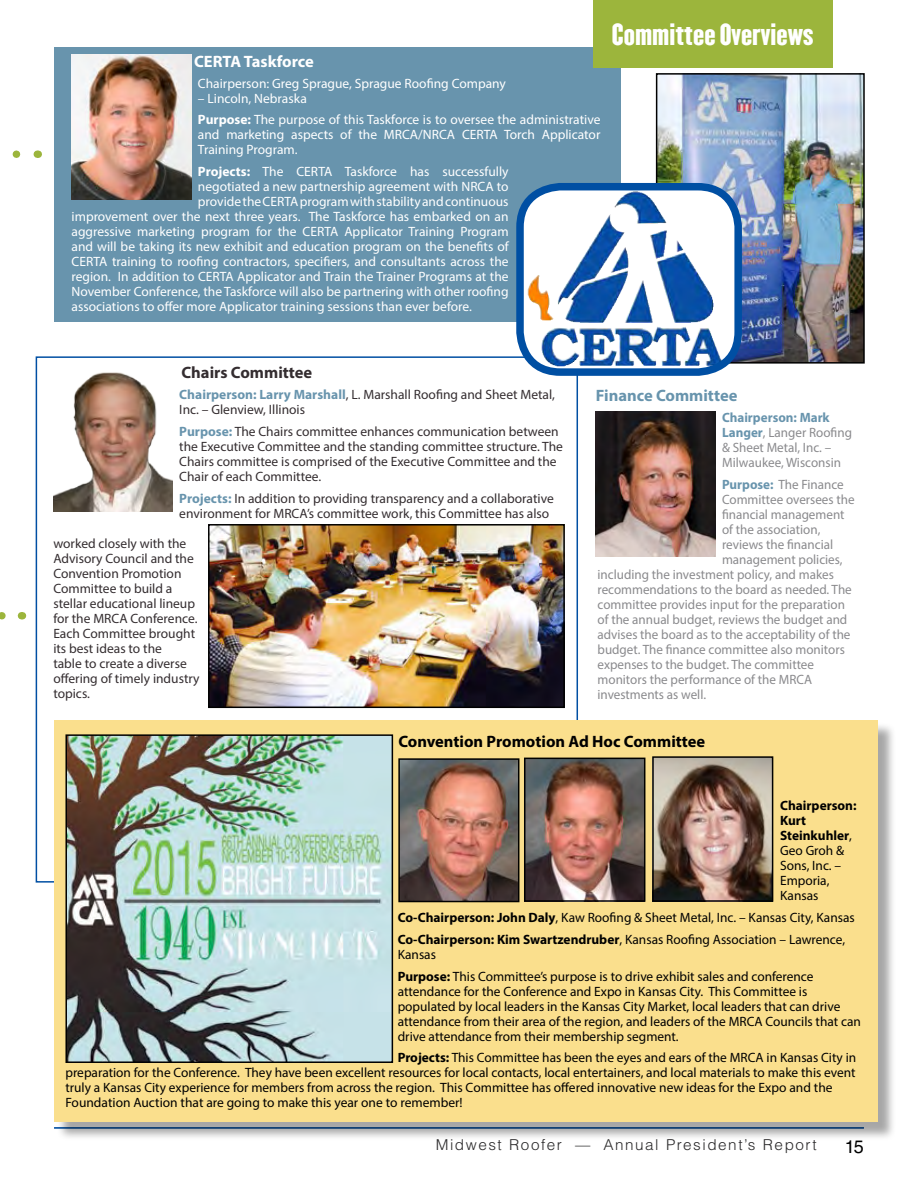
<style>
.page{position:relative;width:918px;height:1188px;background:#fff}
.page>*{position:absolute;margin:0;border:0;box-sizing:border-box;transform-origin:0 0}
.t1{font:27px "Champion HTF Lightweight";color:#fff}
.t2{font:18px "Helvetica LT Std";color:#000}
.t3{font:700 16.5px "Myriad Pro";color:#000}
.t4{font:700 16.5px "Myriad Pro";color:#6894ad}
.t5{font:700 16.5px "Myriad Pro";color:#342d30}
.t6{font:700 16.5px "Myriad Pro";color:#fff}
.t7{font:300 15px "Helvetica LT Std";letter-spacing:.1em;color:#292829}
.t8{font:13.5px/15px "Myriad Pro";color:#000}
.t9{font:13.5px/21.8px "Myriad Pro";color:#fff}
.t10{font:13.5px/15px "Myriad Pro";color:#342d30}
.t11{font:13.5px/15px "Myriad Pro";color:#8a8a8d}
.s1{font-weight:700}
.s2{font-weight:700;color:#6894ad}
</style>
<div class="page">
<svg style="left:0;top:612px;width:6px;height:8px"></svg>
<hr style="left:54px;top:1127px;width:810px;height:2px;background:#004fa3">
<div style="left:54px;top:47px;width:567px;height:275px;background:#6894ad"></div>
<img style="left:659px;top:76px;width:203px;height:285px">
<div style="left:656px;top:73px;width:209px;height:291px;border:2px solid #000"></div>
<img style="left:211px;top:527px;width:351px;height:178px">
<div style="left:208px;top:524px;width:357px;height:184px;border:2px solid #000"></div>
<div style="left:56px;top:723px;width:840px;height:418px;background:#000;opacity:.35"></div>
<div style="left:54px;top:720px;width:824px;height:402px;background:#fadf8d"></div>
<img style="left:65px;top:734px;width:329px;height:329px">
<img style="left:596px;top:412px;width:119px;height:145px">
<img style="left:401px;top:761px;width:115px;height:138px">
<div style="left:398px;top:758px;width:121px;height:144px;border:2px solid #000"></div>
<img style="left:72px;top:55px;width:119px;height:144px">
<svg style="left:520px;top:187px;width:218px;height:185px"></svg>
<img style="left:558px;top:192px;width:108px;height:113px">
<div style="left:516px;top:183px;width:226px;height:193px;border:8px solid #004fa3;border-radius:40px"></div>
<div style="left:593px;top:0;width:240px;height:68px;background:#9cb53c"></div>
<img style="left:527px;top:761px;width:115px;height:138px">
<div style="left:524px;top:758px;width:121px;height:144px;border:2px solid #000"></div>
<img style="left:655px;top:759px;width:115px;height:140px">
<div style="left:652px;top:756px;width:121px;height:146px;border:2px solid #000"></div>
<svg style="left:12px;top:150px;width:9px;height:8px"></svg>
<img style="left:53px;top:372px;width:120px;height:140px">
<p class="t6" style="left:194px;top:51px;width:121px">CERTA Taskforce</p>
<p class="t9" style="left:198px;top:72px;width:309px">Chairperson: Greg Sprague, Sprague Roofing Company</p>
<p class="t9" style="left:198px;top:87px;width:404px">– Lincoln, Nebraska<br><span class="s1">Purpose:</span> The purpose of this Taskforce is to oversee the administrative</p>
<p class="t9" style="left:198px;top:127px;width:404px;line-height:15px">and marketing aspects of the MRCA/NRCA CERTA Torch Applicator<br>Training Program.</p>
<p class="t9" style="left:198px;top:160px;width:312px"><span class="s1">Projects:</span> The CERTA Taskforce has successfully</p>
<p class="t9" style="left:198px;top:175px;width:312px">negotiated a new partnership agreement with NRCA to</p>
<p class="t9" style="left:198px;top:190px;width:312px">provide the CERTA program with stability and continuous</p>
<p class="t9" style="left:72px;top:205px;width:439px">improvement over the next three years. The Taskforce has embarked on an</p>
<p class="t9" style="left:72px;top:220px;width:439px">aggressive marketing program for the CERTA Applicator Training Program</p>
<p class="t9" style="left:72px;top:235px;width:439px">and will be taking its new exhibit and education program on the benefits of</p>
<p class="t9" style="left:72px;top:250px;width:439px">CERTA training to roofing contractors, specifiers, and consultants across the</p>
<p class="t9" style="left:72px;top:265px;width:438px">region. In addition to CERTA Applicator and Train the Trainer Programs at the</p>
<p class="t9" style="left:72px;top:280px;width:439px">November Conference, the Taskforce will also be partnering with other roofing</p>
<p class="t9" style="left:72px;top:295px;width:402px">associations to offer more Applicator training sessions than ever before.</p>
<h1 class="t1" style="left:612px;top:17px;width:203px">Committee Overviews</h1>
<p class="t5" style="left:182px;top:362px;width:132px">Chairs Committee</p>
<p class="t10" style="left:179px;top:387px;width:377px"><span class="s2">Chairperson: Larry Marshall</span>, L. Marshall Roofing and Sheet Metal,<br>Inc. – Glenview, Illinois</p>
<p class="t10" style="left:179px;top:424px;width:385px"><span class="s2">Purpose:</span> The Chairs committee enhances communication between the Executive Committee and the standing committee structure. The Chairs committee is comprised of the Executive Committee and the Chair of each Committee.</p>
<p class="t10" style="left:179px;top:490px;width:376px"><span class="s2">Projects:</span> In addition to providing transparency and a collaborative environment for MRCA’s committee work, this Committee has also</p>
<p class="t10" style="left:53px;top:535px;width:148px">worked closely with the<br>Advisory Council and the<br>Convention Promotion<br>Committee to build a stellar educational lineup for the MRCA Conference.<br>Each Committee brought its best ideas to the<br>table to create a diverse offering of timely industry topics.</p>
<p class="t4" style="left:596px;top:385px;width:143px">Finance Committee</p>
<p class="t11" style="left:722px;top:410px;width:131px"><span class="s2">Chairperson: Mark<br>Langer</span>, Langer Roofing &amp; Sheet Metal, Inc. –<br>Milwaukee, Wisconsin</p>
<p class="t11" style="left:722px;top:476px;width:123px"><span class="s2">Purpose:</span> The Finance</p>
<p class="t11" style="left:722px;top:491px;width:134px">Committee oversees the</p>
<p class="t11" style="left:722px;top:506px;width:124px">financial management</p>
<p class="t11" style="left:722px;top:521px;width:100px">of the association,</p>
<p class="t11" style="left:722px;top:536px;width:113px">reviews the financial</p>
<p class="t11" style="left:722px;top:551px;width:122px">management policies,</p>
<p class="t11" style="left:598px;top:566px;width:238px">including the investment policy, and makes</p>
<p class="t11" style="left:598px;top:581px;width:256px">recommendations to the board as needed. The</p>
<p class="t11" style="left:598px;top:596px;width:249px">committee provides input for the preparation</p>
<p class="t11" style="left:598px;top:611px;width:251px">of the annual budget, reviews the budget and</p>
<p class="t11" style="left:598px;top:626px;width:254px">advises the board as to the acceptability of the</p>
<p class="t11" style="left:598px;top:641px;width:249px">budget. The finance committee also monitors</p>
<p class="t11" style="left:598px;top:656px;width:218px">expenses to the budget. The committee</p>
<p class="t11" style="left:598px;top:671px;width:216px">monitors the performance of the MRCA</p>
<p class="t11" style="left:598px;top:686px;width:110px">investments as well.</p>
<p class="t3" style="left:398px;top:730px;width:308px">Convention Promotion Ad Hoc Committee</p>
<p class="t8" style="left:780px;top:798px;width:78px"><span class="s1">Chairperson:<br>Kurt<br>Steinkuhler</span>,<br>Geo Groh &amp;<br>Sons, Inc. –<br>Emporia,<br>Kansas</p>
<p class="t8" style="left:398px;top:907px;width:459px;line-height:21.8px"><span class="s1">Co-Chairperson: John Daly</span>, Kaw Roofing &amp; Sheet Metal, Inc. – Kansas City, Kansas<br><span class="s1">Co-Chairperson: Kim Swartzendruber</span>, Kansas Roofing Association – Lawrence,</p>
<p class="t8" style="left:398px;top:943px;width:417px;line-height:21.8px">Kansas<br><span class="s1">Purpose:</span> This Committee’s purpose is to drive exhibit sales and conference</p>
<p class="t8" style="left:398px;top:983px;width:465px">attendance for the Conference and Expo in Kansas City. This Committee is populated by local leaders in the Kansas City Market, local leaders that can drive attendance from their area of the region, and leaders of the MRCA Councils that can drive attendance from their membership segment.</p>
<p class="t8" style="left:65px;top:1050px;width:792px;text-indent:332px"><span class="s1">Projects:</span> This Committee has been the eyes and ears of the MRCA in Kansas City in preparation for the Conference. They have been excellent resources for local contacts, local entertainers, and local materials to make this event truly a Kansas City experience for members from across the region. This Committee has offered innovative new ideas for the Expo and the Foundation Auction that are going to make this year one to remember!</p>
<p class="t7" style="left:436px;top:1136px;width:382px">Midwest Roofer — Annual President’s Report</p>
<h2 class="t2" style="left:845px;top:1136px;width:21px">15</h2>
</div>
